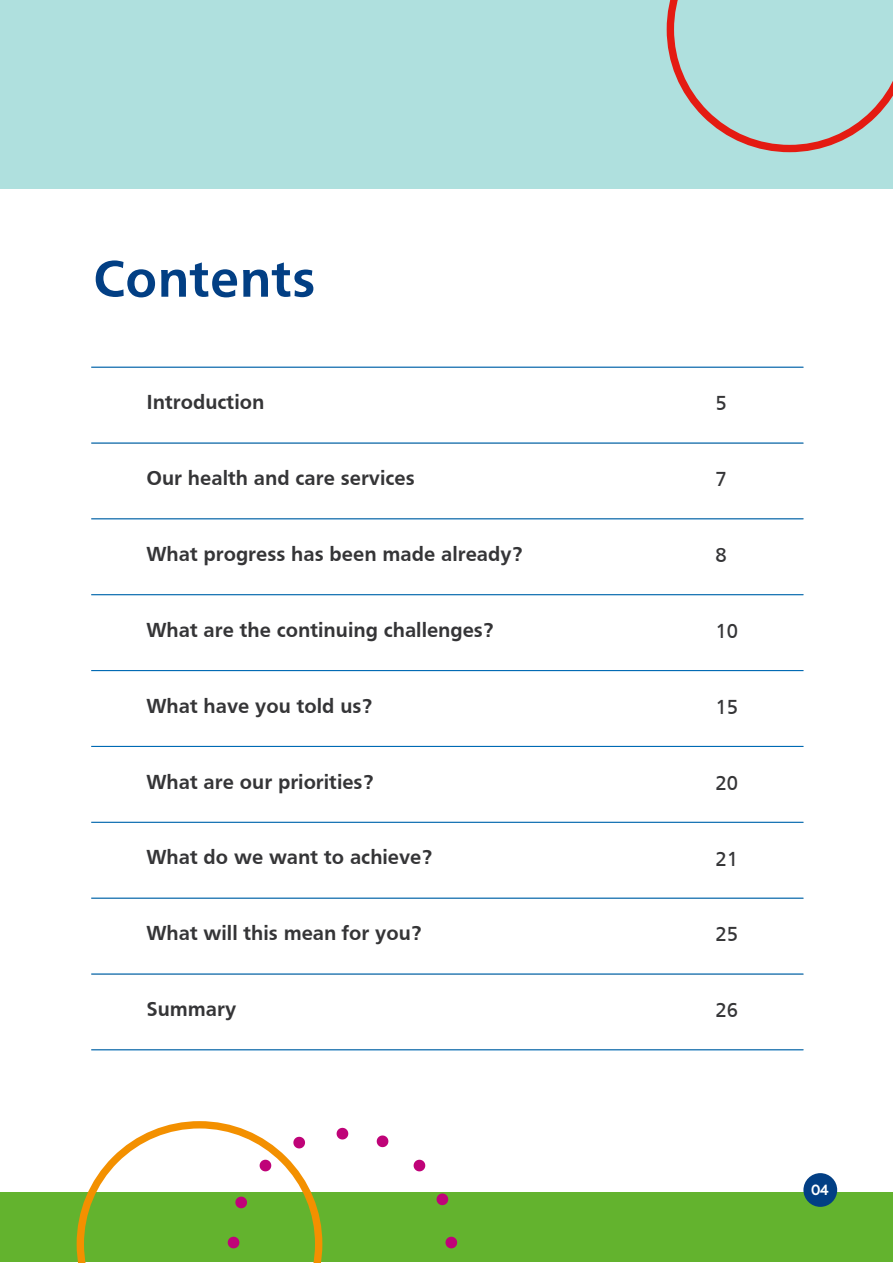
<style>
.page{position:relative;width:893px;height:1264px;background:#fff}
.page>*{position:absolute;margin:0;border:0;box-sizing:border-box;transform-origin:0 0}
.t1{font:700 54px "Frutiger";letter-spacing:.01em;color:#023f84}
.t2{font:700 21px "Frutiger";color:#353537}
.t3{font:21px "Frutiger";color:#353537}
.t4{font:700 15px "HK Grotesk";color:#fff}
</style>
<div class="page">
<div style="left:0;top:0;width:892px;height:189px;background:#afe0de"></div>
<svg style="left:666px;top:0;width:226px;height:152px"></svg>
<div style="left:0;top:1192px;width:892px;height:70px;background:#63b32e"></div>
<svg style="left:77px;top:1121px;width:380px;height:141px"></svg>
<hr style="left:91px;top:366px;width:712px;height:2px;background:#006ab4">
<hr style="left:91px;top:442px;width:712px;height:1px;background:#006ab4">
<hr style="left:91px;top:518px;width:712px;height:1px;background:#006ab4">
<hr style="left:91px;top:594px;width:712px;height:1px;background:#006ab4">
<hr style="left:91px;top:670px;width:712px;height:1px;background:#006ab4">
<hr style="left:91px;top:746px;width:712px;height:1px;background:#006ab4">
<hr style="left:91px;top:821px;width:712px;height:1px;background:#006ab4">
<hr style="left:91px;top:897px;width:712px;height:1px;background:#006ab4">
<hr style="left:91px;top:973px;width:712px;height:1px;background:#006ab4">
<hr style="left:91px;top:1049px;width:712px;height:1px;background:#006ab4">
<div style="left:803px;top:1173px;width:34px;height:33px;background:#023f84;border-radius:50%"></div>
<h1 class="t1" style="left:93px;top:258px;width:224px">Contents</h1>
<p class="t2" style="left:146px;top:394px;width:119px">Introduction</p>
<p class="t3" style="left:715px;top:395px;width:13px">5</p>
<p class="t2" style="left:146px;top:470px;width:270px">Our health and care services</p>
<p class="t3" style="left:715px;top:471px;width:13px">7</p>
<p class="t2" style="left:146px;top:546px;width:377px">What progress has been made already?</p>
<p class="t3" style="left:715px;top:547px;width:13px">8</p>
<p class="t2" style="left:146px;top:621px;width:349px">What are the continuing challenges?</p>
<p class="t3" style="left:715px;top:623px;width:24px">10</p>
<p class="t2" style="left:146px;top:697px;width:227px">What have you told us?</p>
<p class="t3" style="left:715px;top:698px;width:24px">15</p>
<p class="t2" style="left:146px;top:773px;width:228px">What are our priorities?</p>
<p class="t3" style="left:715px;top:774px;width:24px">20</p>
<p class="t2" style="left:146px;top:849px;width:287px">What do we want to achieve?</p>
<p class="t3" style="left:715px;top:850px;width:24px">21</p>
<p class="t2" style="left:146px;top:925px;width:277px">What will this mean for you?</p>
<p class="t3" style="left:715px;top:926px;width:24px">25</p>
<p class="t2" style="left:146px;top:1000px;width:91px">Summary</p>
<p class="t3" style="left:715px;top:1002px;width:24px">26</p>
<p class="t4" style="left:811px;top:1181px;width:19px">04</p>
</div>
